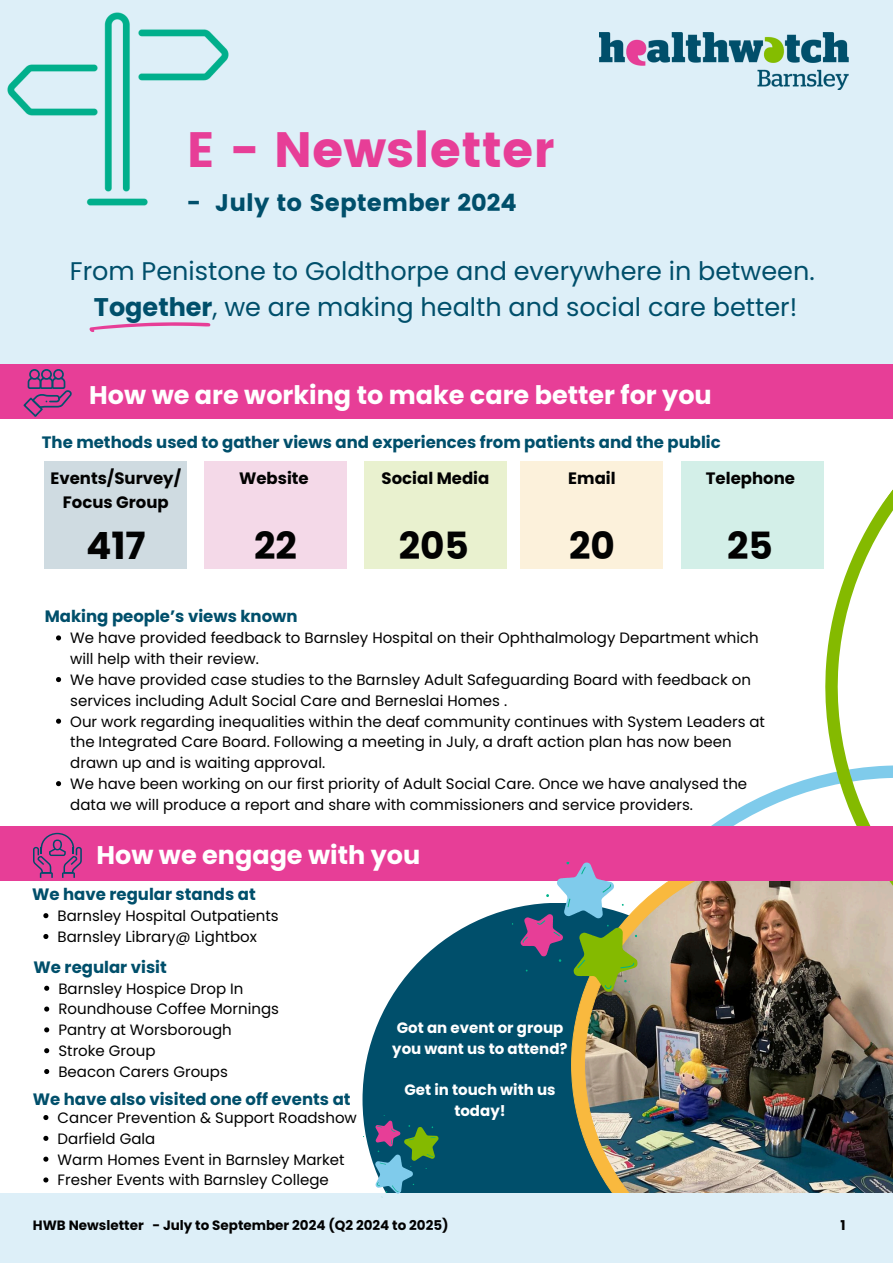
<style>
.page{position:relative;width:893px;height:1263px;background:#fff}
.page>*{position:absolute;margin:0;border:0;box-sizing:border-box;transform-origin:0 0}
.t1{font:49.5px "Poppins";color:#e73e97}
.t2{font:700 37.5px "Poppins";color:#020202}
.t3{font:25.5px/35.4px "Poppins";color:#004f6b;text-align:center}
.t4{font:700 25.5px "Poppins";color:#fff}
.t5{font:24px "Poppins";color:#004f6b}
.t6{font:700 16.5px "Poppins";color:#004f6b}
.t7{font:700 16.5px/23.1px "Poppins";color:#020202;text-align:center}
.t8{font:15px/20.9px "Poppins";color:#000}
.t9{font:700 15px/20.9px "Poppins";color:#fff}
.t10{font:700 13.5px "Poppins";color:#020202}
.s1{font-weight:700}
</style>
<div class="page">
<div style="left:0;top:0;width:893px;height:365px;background:#ddeff8"></div>
<img style="left:599px;top:32px;width:249px;height:57px">
<svg style="left:362px;top:906px;width:209px;height:288px;fill:#004f6b"></svg>
<img style="left:571px;top:880px;width:322px;height:314px">
<img style="left:7px;top:12px;width:222px;height:194px">
<div style="left:45px;top:461px;width:142px;height:108px;background:#cfdbe1"></div>
<div style="left:205px;top:461px;width:142px;height:108px;background:#f4d9e8"></div>
<div style="left:364px;top:461px;width:142px;height:108px;background:#e9f1cf"></div>
<svg style="left:699px;top:461px;width:194px;height:438px"></svg>
<div style="left:681px;top:461px;width:142px;height:108px;background:#d3efe8"></div>
<div style="left:521px;top:461px;width:142px;height:108px;background:#fcf1db"></div>
<div style="left:0;top:365px;width:893px;height:54px;background:#e73e97"></div>
<svg style="left:89px;top:322px;width:122px;height:10px"></svg>
<div style="left:0;top:826px;width:893px;height:54px;background:#e73e97"></div>
<div style="left:29px;top:369px;width:11px;height:11px;border:2px solid #04506c;border-radius:50%"></div>
<div style="left:41px;top:369px;width:11px;height:11px;border:2px solid #04506c;border-radius:50%"></div>
<svg style="left:23px;top:376px;width:49px;height:41px"></svg>
<div style="left:53px;top:369px;width:11px;height:11px;border:2px solid #04506c;border-radius:50%"></div>
<svg style="left:33px;top:833px;width:49px;height:45px"></svg>
<div style="left:0;top:1194px;width:893px;height:69px;background:#ddeff8"></div>
<svg style="left:43px;top:913px;width:5px;height:5px"></svg>
<svg style="left:43px;top:934px;width:5px;height:5px"></svg>
<svg style="left:56px;top:635px;width:5px;height:5px"></svg>
<svg style="left:56px;top:677px;width:5px;height:5px"></svg>
<svg style="left:56px;top:719px;width:5px;height:5px"></svg>
<svg style="left:56px;top:781px;width:5px;height:5px"></svg>
<svg style="left:44px;top:986px;width:5px;height:5px"></svg>
<svg style="left:44px;top:1006px;width:5px;height:5px"></svg>
<svg style="left:44px;top:1027px;width:5px;height:5px"></svg>
<svg style="left:44px;top:1048px;width:5px;height:5px"></svg>
<svg style="left:44px;top:1069px;width:5px;height:5px"></svg>
<svg style="left:43px;top:1115px;width:5px;height:5px"></svg>
<svg style="left:43px;top:1136px;width:5px;height:5px"></svg>
<svg style="left:43px;top:1156px;width:5px;height:6px"></svg>
<svg style="left:43px;top:1177px;width:5px;height:5px"></svg>
<svg style="left:363px;top:1115px;width:83px;height:83px;background:#4b8088"></svg>
<svg style="left:520px;top:861px;width:118px;height:131px"></svg>
<p class="t1" style="left:187px;top:121px;width:369px">E - Newsletter</p>
<p class="t5" style="left:187px;top:188px;width:331px">- July to September 2024</p>
<h3 class="t3" style="left:70px;top:254px;width:746px">From Penistone to Goldthorpe and everywhere in between.<br><span class="s1">Together</span>, we are making health and social care better!</h3>
<h2 class="t4" style="left:89px;top:377px;width:624px">How we are working to make care better for you</h2>
<p class="t6" style="left:42px;top:431px;width:680px">The methods used to gather views and experiences from patients and the public</p>
<p class="t7" style="left:706px;top:467px;width:91px">Telephone</p>
<h4 class="t7" style="left:50px;top:467px;width:132px">Events/Survey/<br>Focus Group</h4>
<p class="t2" style="left:86px;top:520px;width:61px">417</p>
<h4 class="t7" style="left:239px;top:467px;width:71px">Website</h4>
<h1 class="t7" style="left:382px;top:467px;width:109px">Social Media</h1>
<p class="t7" style="left:568px;top:467px;width:49px">Email</p>
<p class="t2" style="left:727px;top:519px;width:47px">25</p>
<h1 class="t2" style="left:399px;top:520px;width:72px">205</h1>
<h4 class="t2" style="left:569px;top:520px;width:47px">20</h4>
<p class="t2" style="left:254px;top:520px;width:44px">22</p>
<h4 class="t6" style="left:45px;top:605px;width:254px">Making people’s views known</h4>
<p class="t8" style="left:70px;top:628px;width:690px">We have provided feedback to Barnsley Hospital on their Ophthalmology Department which will help with their review.</p>
<h4 class="t8" style="left:70px;top:669px;width:682px">We have provided case studies to the Barnsley Adult Safeguarding Board with feedback on services including Adult Social Care and Berneslai Homes .</h4>
<h4 class="t8" style="left:70px;top:711px;width:696px">Our work regarding inequalities within the deaf community continues with System Leaders at the Integrated Care Board. Following a meeting in July, a draft action plan has now been drawn up and is waiting approval.</h4>
<h4 class="t8" style="left:70px;top:773px;width:678px">We have been working on our first priority of Adult Social Care. Once we have analysed the data we will produce a report and share with commissioners and service providers.</h4>
<p class="t4" style="left:97px;top:837px;width:325px">How we engage with you</p>
<p class="t6" style="left:32px;top:883px;width:225px">We have regular stands at</p>
<p class="t8" style="left:58px;top:905px;width:223px">Barnsley Hospital Outpatients</p>
<h2 class="t8" style="left:58px;top:926px;width:201px">Barnsley Library@ Lightbox</h2>
<h4 class="t6" style="left:34px;top:956px;width:135px">We regular visit</h4>
<h4 class="t8" style="left:58px;top:978px;width:187px">Barnsley Hospice Drop In</h4>
<p class="t8" style="left:58px;top:999px;width:222px">Roundhouse Coffee Mornings</p>
<p class="t8" style="left:58px;top:1019px;width:175px">Pantry at Worsborough</p>
<h4 class="t8" style="left:58px;top:1040px;width:99px">Stroke Group</h4>
<h4 class="t8" style="left:58px;top:1061px;width:171px">Beacon Carers Groups</h4>
<p class="t6" style="left:33px;top:1087px;width:319px">We have also visited one off events at</p>
<p class="t8" style="left:58px;top:1107px;width:301px">Cancer Prevention &amp; Support Roadshow</p>
<p class="t8" style="left:58px;top:1128px;width:99px">Darfield Gala</p>
<p class="t8" style="left:58px;top:1149px;width:288px">Warm Homes Event in Barnsley Market</p>
<p class="t8" style="left:58px;top:1169px;width:273px">Fresher Events with Barnsley College</p>
<p class="t9" style="left:392px;top:1017px;width:177px">Got an event or group you want us to attend?</p>
<p class="t9" style="left:404px;top:1079px;width:152px;text-align:center">Get in touch with us today!</p>
<p class="t10" style="left:33px;top:1216px;width:417px">HWB Newsletter - July to September 2024 (Q2 2024 to 2025)</p>
<p class="t10" style="left:840px;top:1216px;width:7px">1</p>
</div>
